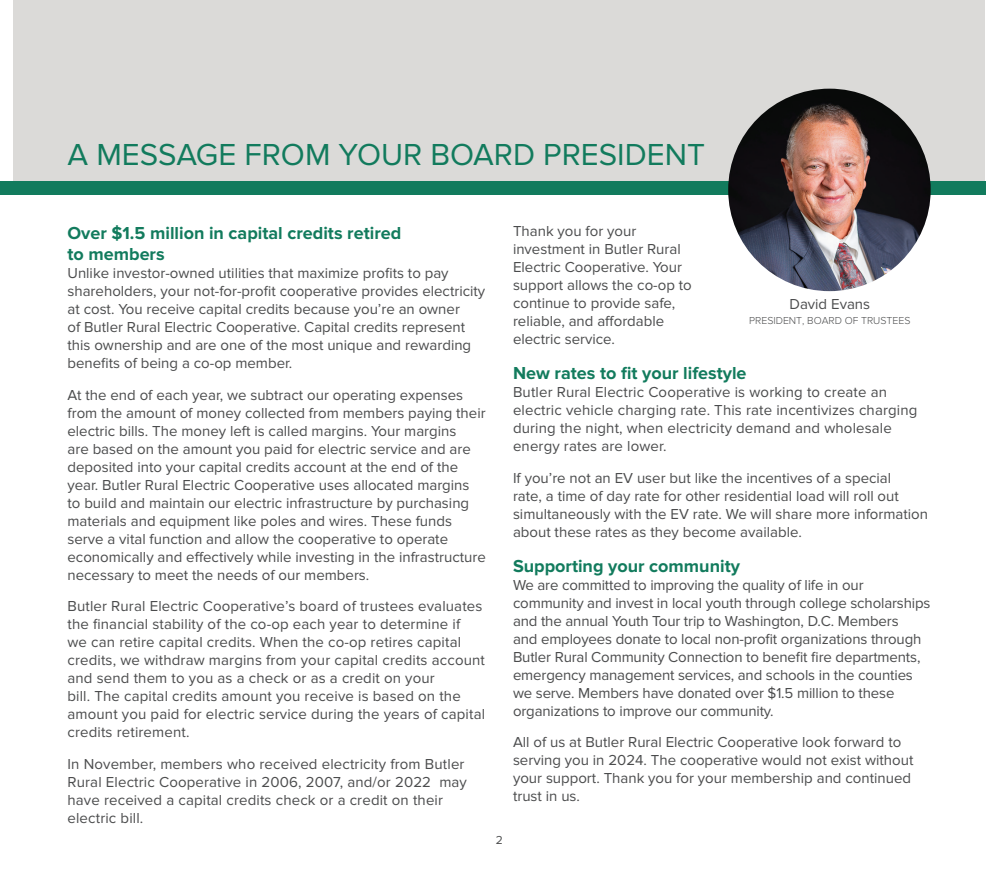
<style>
.page{position:relative;width:999px;height:891px;background:#fff}
.page>*{position:absolute;margin:0;border:0;box-sizing:border-box;transform-origin:0 0}
.t1{font:31.5px "Proxima Nova";color:#127b5d}
.t2{font:700 18px/21.6px "Proxima Nova";color:#127b5d}
.headshot_caption_name{font:15px/18px "Proxima Nova";color:#4b4c4d}
.t3{font:12px "Proxima Nova";color:#4b4c4d}
.headshot_caption_info{font:300 10.5px "Proxima Nova";color:#4b4c4d}
</style>
<div class="page">
<div style="left:0;top:181px;width:986px;height:13px;background:#127b5d"></div>
<div style="left:14px;top:0;width:972px;height:181px;background:#dbdad8"></div>
<img style="left:728px;top:89px;width:203px;height:202px;border-radius:101px">
<p class="t1" style="left:68px;top:136px;width:639px">A MESSAGE FROM YOUR BOARD PRESIDENT</p>
<p class="t2" style="left:68px;top:222px;width:335px">Over $1.5 million in capital credits retired to members</p>
<p class="headshot_caption_name" style="left:68px;top:264px;width:419px">Unlike investor-owned utilities that maximize profits to pay shareholders, your not-for-profit cooperative provides electricity at cost. You receive capital credits because you’re an owner<br>of Butler Rural Electric Cooperative. Capital credits represent this ownership and are one of the most unique and rewarding benefits of being a co-op member.</p>
<p class="headshot_caption_name" style="left:68px;top:386px;width:420px">At the end of each year, we subtract our operating expenses from the amount of money collected from members paying their electric bills. The money left is called margins. Your margins<br>are based on the amount you paid for electric service and are deposited into your capital credits account at the end of the year. Butler Rural Electric Cooperative uses allocated margins to build and maintain our electric infrastructure by purchasing materials and equipment like poles and wires. These funds serve a vital function and allow the cooperative to operate economically and effectively while investing in the infrastructure necessary to meet the needs of our members.</p>
<p class="headshot_caption_name" style="left:68px;top:597px;width:419px">Butler Rural Electric Cooperative’s board of trustees evaluates the financial stability of the co-op each year to determine if<br>we can retire capital credits. When the co-op retires capital credits, we withdraw margins from your capital credits account and send them to you as a check or as a credit on your<br>bill. The capital credits amount you receive is based on the amount you paid for electric service during the years of capital credits retirement.</p>
<p class="headshot_caption_name" style="left:68px;top:755px;width:401px">In November, members who received electricity from Butler Rural Electric Cooperative in 2006, 2007, and/or 2022 may have received a capital credits check or a credit on their electric bill.</p>
<p class="headshot_caption_name" style="left:513px;top:222px;width:180px">Thank you for your investment in Butler Rural<br>Electric Cooperative. Your support allows the co-op to continue to provide safe, reliable, and affordable electric service.</p>
<p class="t2" style="left:513px;top:363px;width:235px">New rates to fit your lifestyle</p>
<p class="headshot_caption_name" style="left:513px;top:383px;width:406px">Butler Rural Electric Cooperative is working to create an electric vehicle charging rate. This rate incentivizes charging during the night, when electricity demand and wholesale energy rates are lower.</p>
<p class="headshot_caption_name" style="left:513px;top:469px;width:417px">If you’re not an EV user but like the incentives of a special<br>rate, a time of day rate for other residential load will roll out simultaneously with the EV rate. We will share more information about these rates as they become available.</p>
<p class="t2" style="left:513px;top:555px;width:228px">Supporting your community</p>
<p class="headshot_caption_name" style="left:513px;top:576px;width:419px">We are committed to improving the quality of life in our community and invest in local youth through college scholarships and the annual Youth Tour trip to Washington, D.C. Members<br>and employees donate to local non-profit organizations through Butler Rural Community Connection to benefit fire departments, emergency management services, and schools in the counties we serve. Members have donated over $1.5 million to these organizations to improve our community.</p>
<p class="headshot_caption_name" style="left:513px;top:734px;width:402px">All of us at Butler Rural Electric Cooperative look forward to serving you in 2024. The cooperative would not exist without your support. Thank you for your membership and continued trust in us.</p>
<p class="headshot_caption_name" style="left:790px;top:295px;width:82px">David Evans</p>
<p class="headshot_caption_info" style="left:749px;top:314px;width:163px">PRESIDENT, BOARD OF TRUSTEES</p>
<p class="t3" style="left:496px;top:833px;width:9px">2</p>
</div>
